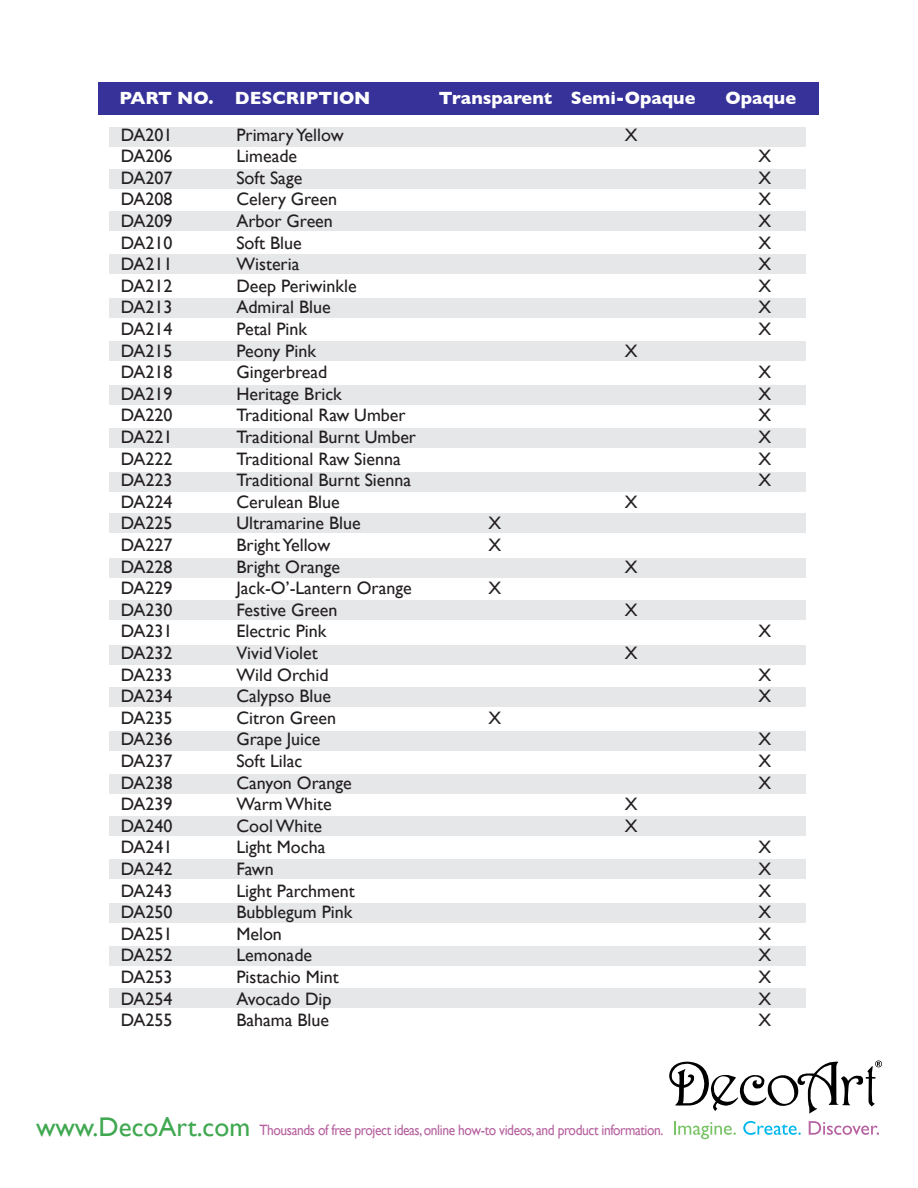
<style>
.page{position:relative;width:918px;height:1188px;background:#fff}
.page>*{position:absolute;margin:0;border:0;box-sizing:border-box;transform-origin:0 0}
.t1{font:18px "Gill Sans";color:#231f20}
.t2{font:700 18px "Gill Sans";color:#fff}
.t3{font:15px "Gill Sans";letter-spacing:-.03em;color:#b6629f;scale:.9 1}
.s1{font-size:27px;color:#40a851}
</style>
<div class="page">
<svg style="left:669px;top:1060px;width:213px;height:54px"></svg>
<svg style="left:674px;top:1121px;width:62px;height:18px"></svg>
<svg style="left:743px;top:1121px;width:58px;height:14px"></svg>
<svg style="left:809px;top:1121px;width:70px;height:14px"></svg>
<div style="left:110px;top:860px;width:696px;height:19px;background:#e6e7e9"></div>
<div style="left:110px;top:903px;width:696px;height:20px;background:#e6e7e9"></div>
<div style="left:110px;top:946px;width:696px;height:20px;background:#e6e7e9"></div>
<div style="left:110px;top:988px;width:696px;height:20px;background:#e6e7e9"></div>
<div style="left:110px;top:127px;width:696px;height:20px;background:#e6e7e9"></div>
<div style="left:110px;top:169px;width:696px;height:20px;background:#e6e7e9"></div>
<div style="left:110px;top:211px;width:696px;height:19px;background:#e6e7e9"></div>
<div style="left:110px;top:254px;width:696px;height:20px;background:#e6e7e9"></div>
<div style="left:110px;top:298px;width:696px;height:19px;background:#e6e7e9"></div>
<div style="left:110px;top:688px;width:696px;height:19px;background:#e6e7e9"></div>
<div style="left:110px;top:731px;width:696px;height:20px;background:#e6e7e9"></div>
<div style="left:110px;top:774px;width:696px;height:20px;background:#e6e7e9"></div>
<div style="left:110px;top:816px;width:696px;height:20px;background:#e6e7e9"></div>
<div style="left:110px;top:341px;width:696px;height:20px;background:#e6e7e9"></div>
<div style="left:110px;top:385px;width:696px;height:19px;background:#e6e7e9"></div>
<div style="left:110px;top:428px;width:696px;height:20px;background:#e6e7e9"></div>
<div style="left:110px;top:472px;width:696px;height:19px;background:#e6e7e9"></div>
<div style="left:110px;top:514px;width:696px;height:19px;background:#e6e7e9"></div>
<div style="left:110px;top:559px;width:696px;height:19px;background:#e6e7e9"></div>
<div style="left:110px;top:601px;width:696px;height:19px;background:#e6e7e9"></div>
<div style="left:110px;top:646px;width:696px;height:19px;background:#e6e7e9"></div>
<div style="left:98px;top:82px;width:721px;height:33px;background:#373299"></div>
<p class="t2" style="left:119px;top:88px;width:253px">PART NO. DESCRIPTION</p>
<p class="t2" style="left:439px;top:88px;width:258px">Transparent Semi-Opaque</p>
<p class="t2" style="left:725px;top:88px;width:72px">Opaque</p>
<p class="t1" style="left:121px;top:124px;width:53px">DA201</p>
<p class="t1" style="left:236px;top:124px;width:109px">Primary Yellow</p>
<p class="t1" style="left:625px;top:124px;width:14px">X</p>
<p class="t1" style="left:121px;top:146px;width:53px">DA206</p>
<p class="t1" style="left:236px;top:146px;width:62px">Limeade</p>
<p class="t1" style="left:758px;top:146px;width:14px">X</p>
<p class="t1" style="left:121px;top:167px;width:53px">DA207</p>
<p class="t1" style="left:236px;top:167px;width:67px">Soft Sage</p>
<p class="t1" style="left:758px;top:167px;width:14px">X</p>
<p class="t1" style="left:121px;top:189px;width:53px">DA208</p>
<p class="t1" style="left:236px;top:189px;width:102px">Celery Green</p>
<p class="t1" style="left:758px;top:189px;width:14px">X</p>
<p class="t1" style="left:121px;top:210px;width:53px">DA209</p>
<p class="t1" style="left:236px;top:210px;width:98px">Arbor Green</p>
<p class="t1" style="left:758px;top:210px;width:14px">X</p>
<p class="t1" style="left:121px;top:232px;width:53px">DA210</p>
<p class="t1" style="left:236px;top:232px;width:67px">Soft Blue</p>
<p class="t1" style="left:758px;top:232px;width:14px">X</p>
<p class="t1" style="left:121px;top:254px;width:53px">DA211</p>
<p class="t1" style="left:236px;top:254px;width:65px">Wisteria</p>
<p class="t1" style="left:758px;top:254px;width:14px">X</p>
<p class="t1" style="left:121px;top:275px;width:53px">DA212</p>
<p class="t1" style="left:236px;top:275px;width:122px">Deep Periwinkle</p>
<p class="t1" style="left:758px;top:275px;width:14px">X</p>
<p class="t1" style="left:121px;top:297px;width:53px">DA213</p>
<p class="t1" style="left:236px;top:297px;width:96px">Admiral Blue</p>
<p class="t1" style="left:758px;top:297px;width:14px">X</p>
<p class="t1" style="left:121px;top:318px;width:53px">DA214</p>
<p class="t1" style="left:236px;top:318px;width:72px">Petal Pink</p>
<p class="t1" style="left:758px;top:318px;width:14px">X</p>
<p class="t1" style="left:121px;top:340px;width:53px">DA215</p>
<p class="t1" style="left:236px;top:340px;width:81px">Peony Pink</p>
<p class="t1" style="left:625px;top:340px;width:14px">X</p>
<p class="t1" style="left:121px;top:362px;width:53px">DA218</p>
<p class="t1" style="left:236px;top:362px;width:92px">Gingerbread</p>
<p class="t1" style="left:758px;top:362px;width:14px">X</p>
<p class="t1" style="left:121px;top:383px;width:53px">DA219</p>
<p class="t1" style="left:236px;top:383px;width:107px">Heritage Brick</p>
<p class="t1" style="left:758px;top:383px;width:14px">X</p>
<p class="t1" style="left:121px;top:405px;width:53px">DA220</p>
<p class="t1" style="left:236px;top:405px;width:171px">Traditional Raw Umber</p>
<p class="t1" style="left:758px;top:405px;width:14px">X</p>
<p class="t1" style="left:121px;top:426px;width:53px">DA221</p>
<p class="t1" style="left:236px;top:426px;width:181px">Traditional Burnt Umber</p>
<p class="t1" style="left:758px;top:426px;width:14px">X</p>
<p class="t1" style="left:121px;top:448px;width:53px">DA222</p>
<p class="t1" style="left:236px;top:448px;width:166px">Traditional Raw Sienna</p>
<p class="t1" style="left:758px;top:448px;width:14px">X</p>
<p class="t1" style="left:121px;top:470px;width:53px">DA223</p>
<p class="t1" style="left:236px;top:470px;width:176px">Traditional Burnt Sienna</p>
<p class="t1" style="left:758px;top:470px;width:14px">X</p>
<p class="t1" style="left:121px;top:491px;width:53px">DA224</p>
<p class="t1" style="left:236px;top:491px;width:105px">Cerulean Blue</p>
<p class="t1" style="left:625px;top:491px;width:14px">X</p>
<p class="t1" style="left:121px;top:513px;width:53px">DA225</p>
<p class="t1" style="left:236px;top:513px;width:126px">Ultramarine Blue</p>
<p class="t1" style="left:488px;top:513px;width:14px">X</p>
<p class="t1" style="left:121px;top:534px;width:53px">DA227</p>
<p class="t1" style="left:236px;top:534px;width:95px">Bright Yellow</p>
<p class="t1" style="left:488px;top:534px;width:14px">X</p>
<p class="t1" style="left:121px;top:556px;width:53px">DA228</p>
<p class="t1" style="left:236px;top:556px;width:105px">Bright Orange</p>
<p class="t1" style="left:625px;top:556px;width:14px">X</p>
<p class="t1" style="left:121px;top:578px;width:53px">DA229</p>
<p class="t1" style="left:236px;top:578px;width:177px">Jack-O’-Lantern Orange</p>
<p class="t1" style="left:488px;top:578px;width:14px">X</p>
<p class="t1" style="left:121px;top:599px;width:53px">DA230</p>
<p class="t1" style="left:236px;top:599px;width:103px">Festive Green</p>
<p class="t1" style="left:625px;top:599px;width:14px">X</p>
<p class="t1" style="left:121px;top:621px;width:53px">DA231</p>
<p class="t1" style="left:236px;top:621px;width:92px">Electric Pink</p>
<p class="t1" style="left:758px;top:621px;width:14px">X</p>
<p class="t1" style="left:121px;top:642px;width:53px">DA232</p>
<p class="t1" style="left:236px;top:642px;width:83px">Vivid Violet</p>
<p class="t1" style="left:625px;top:642px;width:14px">X</p>
<p class="t1" style="left:121px;top:664px;width:53px">DA233</p>
<p class="t1" style="left:236px;top:664px;width:94px">Wild Orchid</p>
<p class="t1" style="left:758px;top:664px;width:14px">X</p>
<p class="t1" style="left:121px;top:686px;width:53px">DA234</p>
<p class="t1" style="left:236px;top:686px;width:96px">Calypso Blue</p>
<p class="t1" style="left:758px;top:686px;width:14px">X</p>
<p class="t1" style="left:121px;top:707px;width:53px">DA235</p>
<p class="t1" style="left:236px;top:707px;width:101px">Citron Green</p>
<p class="t1" style="left:488px;top:707px;width:14px">X</p>
<p class="t1" style="left:121px;top:729px;width:53px">DA236</p>
<p class="t1" style="left:236px;top:729px;width:86px">Grape Juice</p>
<p class="t1" style="left:758px;top:729px;width:14px">X</p>
<p class="t1" style="left:121px;top:750px;width:53px">DA237</p>
<p class="t1" style="left:236px;top:750px;width:67px">Soft Lilac</p>
<p class="t1" style="left:758px;top:750px;width:14px">X</p>
<p class="t1" style="left:121px;top:772px;width:53px">DA238</p>
<p class="t1" style="left:236px;top:772px;width:117px">Canyon Orange</p>
<p class="t1" style="left:758px;top:772px;width:14px">X</p>
<p class="t1" style="left:121px;top:794px;width:53px">DA239</p>
<p class="t1" style="left:236px;top:794px;width:97px">Warm White</p>
<p class="t1" style="left:625px;top:794px;width:14px">X</p>
<p class="t1" style="left:121px;top:815px;width:53px">DA240</p>
<p class="t1" style="left:236px;top:815px;width:87px">Cool White</p>
<p class="t1" style="left:625px;top:815px;width:14px">X</p>
<p class="t1" style="left:121px;top:837px;width:53px">DA241</p>
<p class="t1" style="left:236px;top:837px;width:91px">Light Mocha</p>
<p class="t1" style="left:758px;top:837px;width:14px">X</p>
<p class="t1" style="left:121px;top:858px;width:53px">DA242</p>
<p class="t1" style="left:236px;top:858px;width:39px">Fawn</p>
<p class="t1" style="left:758px;top:858px;width:14px">X</p>
<p class="t1" style="left:121px;top:880px;width:53px">DA243</p>
<p class="t1" style="left:236px;top:880px;width:120px">Light Parchment</p>
<p class="t1" style="left:758px;top:880px;width:14px">X</p>
<p class="t1" style="left:121px;top:902px;width:53px">DA250</p>
<p class="t1" style="left:236px;top:902px;width:118px">Bubblegum Pink</p>
<p class="t1" style="left:758px;top:902px;width:14px">X</p>
<p class="t1" style="left:121px;top:923px;width:53px">DA251</p>
<p class="t1" style="left:236px;top:923px;width:47px">Melon</p>
<p class="t1" style="left:758px;top:923px;width:14px">X</p>
<p class="t1" style="left:121px;top:945px;width:53px">DA252</p>
<p class="t1" style="left:236px;top:945px;width:77px">Lemonade</p>
<p class="t1" style="left:758px;top:945px;width:14px">X</p>
<p class="t1" style="left:121px;top:966px;width:53px">DA253</p>
<p class="t1" style="left:236px;top:966px;width:104px">Pistachio Mint</p>
<p class="t1" style="left:758px;top:966px;width:14px">X</p>
<p class="t1" style="left:121px;top:988px;width:53px">DA254</p>
<p class="t1" style="left:236px;top:988px;width:97px">Avocado Dip</p>
<p class="t1" style="left:758px;top:988px;width:14px">X</p>
<p class="t1" style="left:121px;top:1010px;width:53px">DA255</p>
<p class="t1" style="left:236px;top:1010px;width:94px">Bahama Blue</p>
<p class="t1" style="left:758px;top:1010px;width:14px">X</p>
<p class="t3" style="left:36px;top:1121px;width:699px"><span class="s1">www.DecoArt.com</span> Thousands of free project ideas, online how-to videos, and product information.</p>
</div>
